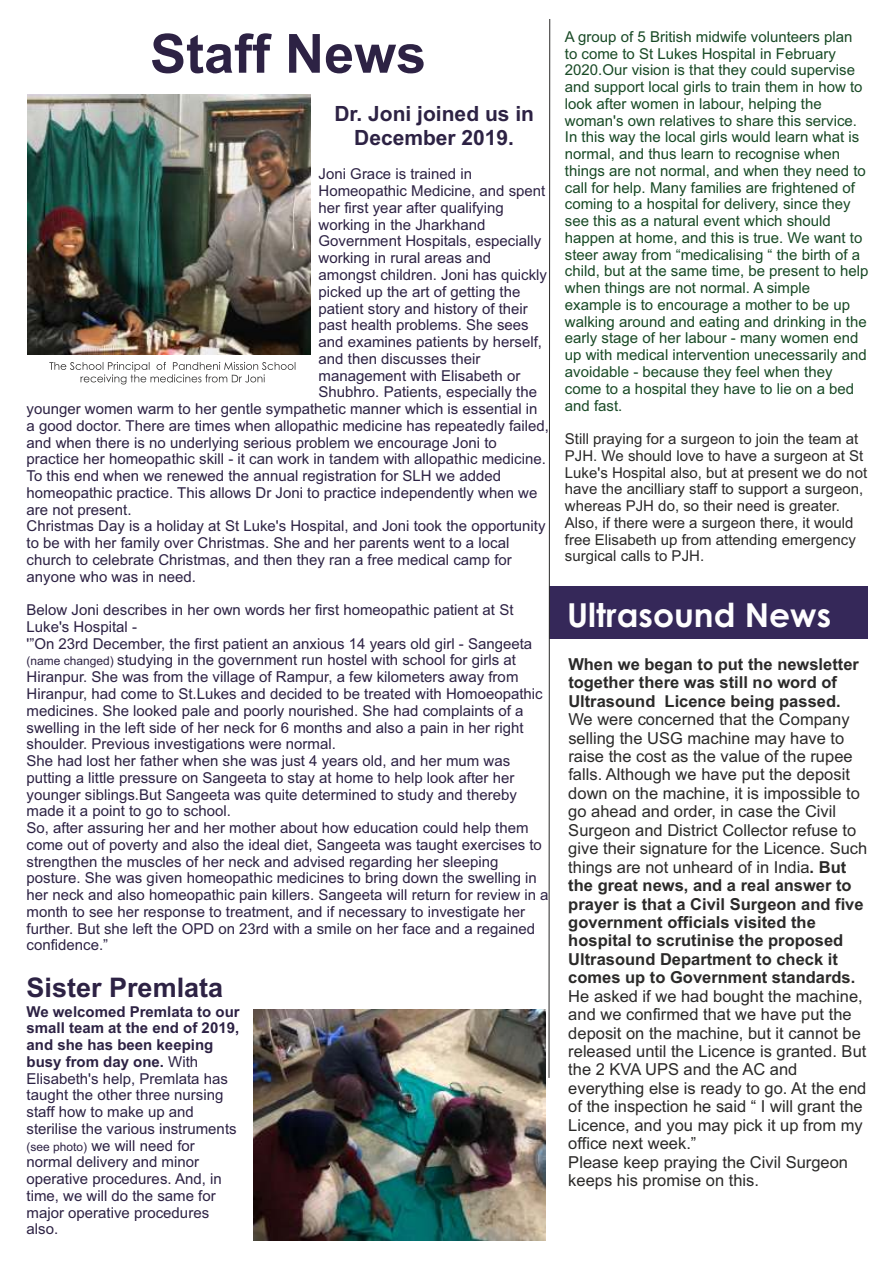
<style>
.page{position:relative;width:893px;height:1263px;background:#fff}
.page>*{position:absolute;margin:0;border:0;box-sizing:border-box;transform-origin:0 0}
.t1{font:700 54px "Arial";color:#2d2244}
.t2{font:700 33px "Century Gothic";color:#fefefe}
.t3{font:700 27px "Arial";color:#2d2244}
.t4{font:700 21px/23.4px "Arial";color:#2d2244;text-align:center}
.t5{font:16.5px/18.5px "Arial";color:#2b2a29}
.t6{font:700 16.5px/18.5px "Arial";color:#2b2a29}
.t7{font:15px/16.8px "Arial";color:#2d2244}
.t8{font:15px/16.8px "Arial";color:#194a26}
.t9{font:15px/16.8px "Arial";color:#2b2a29}
.s1{font-size:12px}
.s2{font-weight:700}
</style>
<div class="page">
<div style="left:549px;top:586px;width:319px;height:53px;background:#352859"></div>
<svg style="left:549px;top:19px;width:1px;height:1059px"></svg>
<img style="left:28px;top:95px;width:282px;height:259px">
<img style="left:253px;top:1010px;width:292px;height:230px">
<svg style="left:49px;top:362px;width:246px;height:22px"></svg>
<h1 class="t1" style="left:150px;top:33px;width:278px">Staff News</h1>
<h3 class="t4" style="left:334px;top:104px;width:201px">Dr. Joni joined us in<br>December 2019.</h3>
<p class="t7" style="left:319px;top:167px;width:155px">Joni Grace is trained in</p>
<p class="t7" style="left:319px;top:184px;width:228px">Homeopathic Medicine, and spent</p>
<p class="t7" style="left:319px;top:201px;width:187px">her first year after qualifying</p>
<p class="t7" style="left:319px;top:217px;width:168px">working in the Jharkhand</p>
<p class="t7" style="left:319px;top:234px;width:224px">Government Hospitals, especially</p>
<p class="t7" style="left:319px;top:251px;width:174px">working in rural areas and</p>
<p class="t7" style="left:319px;top:268px;width:230px">amongst children. Joni has quickly</p>
<p class="t7" style="left:319px;top:284px;width:203px">picked up the art of getting the</p>
<p class="t7" style="left:319px;top:301px;width:211px">patient story and history of their</p>
<p class="t7" style="left:319px;top:318px;width:212px">past health problems. She sees</p>
<p class="t7" style="left:319px;top:335px;width:225px">and examines patients by herself,</p>
<p class="t7" style="left:319px;top:351px;width:163px">and then discusses their</p>
<p class="t7" style="left:319px;top:368px;width:203px">management with Elisabeth or</p>
<p class="t7" style="left:319px;top:385px;width:220px">Shubhro. Patients, especially the</p>
<p class="t7" style="left:27px;top:402px;width:513px">younger women warm to her gentle sympathetic manner which is essential in</p>
<p class="t7" style="left:27px;top:419px;width:524px">a good doctor. There are times when allopathic medicine has repeatedly failed,</p>
<p class="t7" style="left:27px;top:435px;width:472px">and when there is no underlying serious problem we encourage Joni to</p>
<p class="t7" style="left:27px;top:452px;width:521px">practice her homeopathic skill - it can work in tandem with allopathic medicine.</p>
<p class="t7" style="left:27px;top:469px;width:476px">To this end when we renewed the annual registration for SLH we added</p>
<p class="t7" style="left:27px;top:486px;width:512px">homeopathic practice. This allows Dr Joni to practice independently when we</p>
<p class="t7" style="left:27px;top:502px;width:107px">are not present.</p>
<p class="t7" style="left:27px;top:519px;width:520px">Christmas Day is a holiday at St Luke's Hospital, and Joni took the opportunity</p>
<p class="t7" style="left:27px;top:536px;width:484px">to be with her family over Christmas. She and her parents went to a local</p>
<p class="t7" style="left:27px;top:553px;width:487px">church to celebrate Christmas, and then they ran a free medical camp for</p>
<p class="t7" style="left:27px;top:569px;width:171px">anyone who was in need.</p>
<p class="t7" style="left:27px;top:603px;width:523px">Below Joni describes in her own words her first homeopathic patient at St Luke's Hospital -<br>'”On 23rd December, the first patient an anxious 14 years old girl - Sangeeta <span class="s1">(name changed)</span> studying in the government run hostel with school for girls at Hiranpur. She was from the village of Rampur, a few kilometers away from Hiranpur, had come to St.Lukes and decided to be treated with Homoeopathic medicines. She looked pale and poorly nourished. She had complaints of a swelling in the left side of her neck for 6 months and also a pain in her right shoulder. Previous investigations were normal.<br>She had lost her father when she was just 4 years old, and her mum was putting a little pressure on Sangeeta to stay at home to help look after her younger siblings.But Sangeeta was quite determined to study and thereby made it a point to go to school.<br>So, after assuring her and her mother about how education could help them come out of poverty and also the ideal diet, Sangeeta was taught exercises to strengthen the muscles of her neck and advised regarding her sleeping posture. She was given homeopathic medicines to bring down the swelling in her neck and also homeopathic pain killers. Sangeeta will return for review in a month to see her response to treatment, and if necessary to investigate her further. But she left the OPD on 23rd with a smile on her face and a regained confidence.”</p>
<h3 class="t3" style="left:27px;top:978px;width:198px">Sister Premlata</h3>
<p class="t7" style="left:27px;top:1004px;width:215px"><span class="s2">We welcomed Premlata to our small team at the end of 2019, and she has been keeping busy from day one.</span> With<br>Elisabeth's help, Premlata has taught the other three nursing staff how to make up and sterilise the various instruments <span class="s1">(see photo)</span> we will need for normal delivery and minor operative procedures. And, in time, we will do the same for major operative procedures also.</p>
<p class="t8" style="left:565px;top:30px;width:305px">A group of 5 British midwife volunteers plan to come to St Lukes Hospital in February 2020.Our vision is that they could supervise and support local girls to train them in how to look after women in labour, helping the woman's own relatives to share this service.<br>In this way the local girls would learn what is normal, and thus learn to recognise when things are not normal, and when they need to call for help. Many families are frightened of coming to a hospital for delivery, since they see this as a natural event which should happen at home, and this is true. We want to steer away from “medicalising “ the birth of a child, but at the same time, be present to help when things are not normal. A simple example is to encourage a mother to be up walking around and eating and drinking in the early stage of her labour - many women end up with medical intervention unecessarily and avoidable - because they feel when they come to a hospital they have to lie on a bed and fast.</p>
<p class="t9" style="left:565px;top:432px;width:304px">Still praying for a surgeon to join the team at PJH. We should love to have a surgeon at St Luke's Hospital also, but at present we do not have the ancilliary staff to support a surgeon, whereas PJH do, so their need is greater.<br>Also, if there were a surgeon there, it would free Elisabeth up from attending emergency surgical calls to PJH.</p>
<h2 class="t2" style="left:567px;top:602px;width:265px">Ultrasound News</h2>
<p class="t6" style="left:568px;top:656px;width:292px">When we began to put the newsletter together there was still no word of<br>Ultrasound Licence being passed.</p>
<p class="t5" style="left:568px;top:712px;width:300px">We were concerned that the Company selling the USG machine may have to raise the cost as the value of the rupee falls. Although we have put the deposit down on the machine, it is impossible to go ahead and order, in case the Civil Surgeon and District Collector refuse to give their signature for the Licence. Such things are not unheard of in India<span class="s2">. But the great news, and a real answer to prayer is that a Civil Surgeon and five government officials visited the hospital to scrutinise the proposed Ultrasound Department to check it comes up to Government standards.</span></p>
<p class="t5" style="left:568px;top:988px;width:300px">He asked if we had bought the machine, and we confirmed that we have put the deposit on the machine, but it cannot be released until the Licence is granted. But the 2 KVA UPS and the AC and everything else is ready to go. At the end of the inspection he said “ I will grant the Licence, and you may pick it up from my office next week.”<br>Please keep praying the Civil Surgeon keeps his promise on this.</p>
</div>
